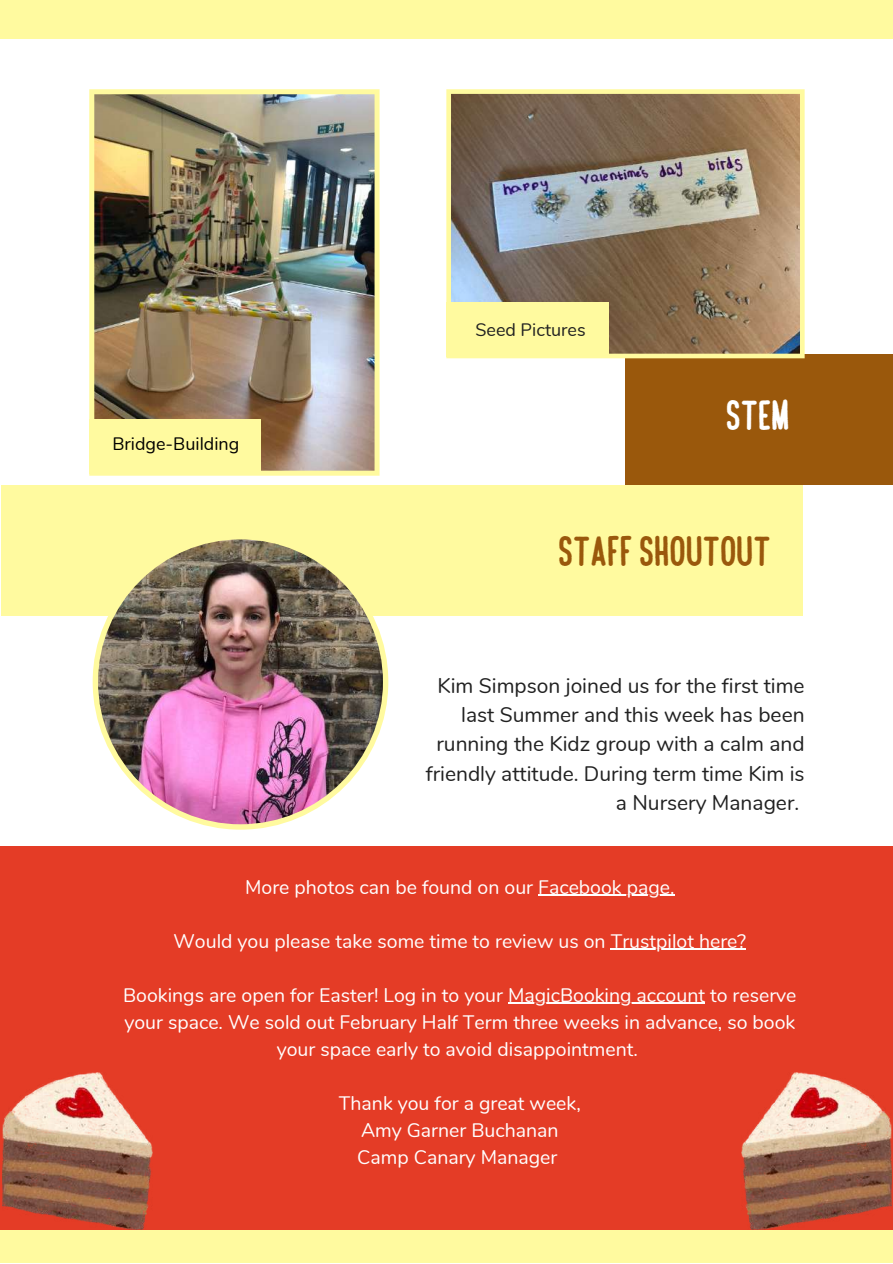
<style>
.page{position:relative;width:893px;height:1264px;background:#fff}
.page>*{position:absolute;margin:0;border:0;box-sizing:border-box;transform-origin:0 0}
.t1{font:33px "Cafe Francoise";color:#9a580c}
.t2{font:33px "Cafe Francoise";color:#fff}
.t3{font:21px/29.2px "Nunito";color:#212121;text-align:right}
.t4{font:19.5px/27px "Nunito";color:#fff;text-align:center}
.t5{font:18px "Nunito";color:#000}
.t6{font:18px "Nunito";color:#212121}
</style>
<div class="page">
<div style="left:0;top:1229px;width:892px;height:33px;background:#fffa9f"></div>
<div style="left:0;top:0;width:892px;height:38px;background:#fffa9f"></div>
<img style="left:89px;top:89px;width:290px;height:386px">
<div style="left:625px;top:354px;width:267px;height:130px;background:#9a580c"></div>
<img style="left:446px;top:89px;width:358px;height:269px">
<div style="left:2px;top:486px;width:801px;height:130px;background:#fffa9f"></div>
<div style="left:0;top:846px;width:892px;height:383px;background:#e43c26"></div>
<img style="left:93px;top:539px;width:295px;height:290px">
<div style="left:89px;top:419px;width:172px;height:55px;background:#fffa9f"></div>
<div style="left:446px;top:302px;width:162px;height:54px;background:#fffa9f"></div>
<hr style="left:538px;top:894px;width:136px;height:1px;background:#fff">
<hr style="left:610px;top:948px;width:136px;height:1px;background:#fff">
<hr style="left:508px;top:1002px;width:197px;height:1px;background:#fff">
<img style="left:741px;top:1072px;width:150px;height:157px">
<img style="left:3px;top:1072px;width:149px;height:157px">
<p class="t5" style="left:112px;top:431px;width:128px">Bridge-Building</p>
<p class="t6" style="left:475px;top:317px;width:112px">Seed Pictures</p>
<h1 class="t2" style="left:725px;top:389px;width:65px">STEM</h1>
<h1 class="t1" style="left:558px;top:525px;width:214px">STAFF SHOUTOUT</h1>
<p class="t3" style="left:426px;top:671px;width:380px">Kim Simpson joined us for the first time last Summer and this week has been running the Kidz group with a calm and friendly attitude. During term time Kim is a Nursery Manager.</p>
<p class="t4" style="left:245px;top:873px;width:431px">More photos can be found on our Facebook page.</p>
<p class="t4" style="left:173px;top:927px;width:574px">Would you please take some time to review us on Trustpilot here?</p>
<p class="t4" style="left:123px;top:981px;width:674px">Bookings are open for Easter! Log in to your MagicBooking account to reserve your space. We sold out February Half Term three weeks in advance, so book your space early to avoid disappointment.</p>
<p class="t4" style="left:339px;top:1089px;width:243px">Thank you for a great week,<br>Amy Garner Buchanan<br>Camp Canary Manager</p>
</div>
